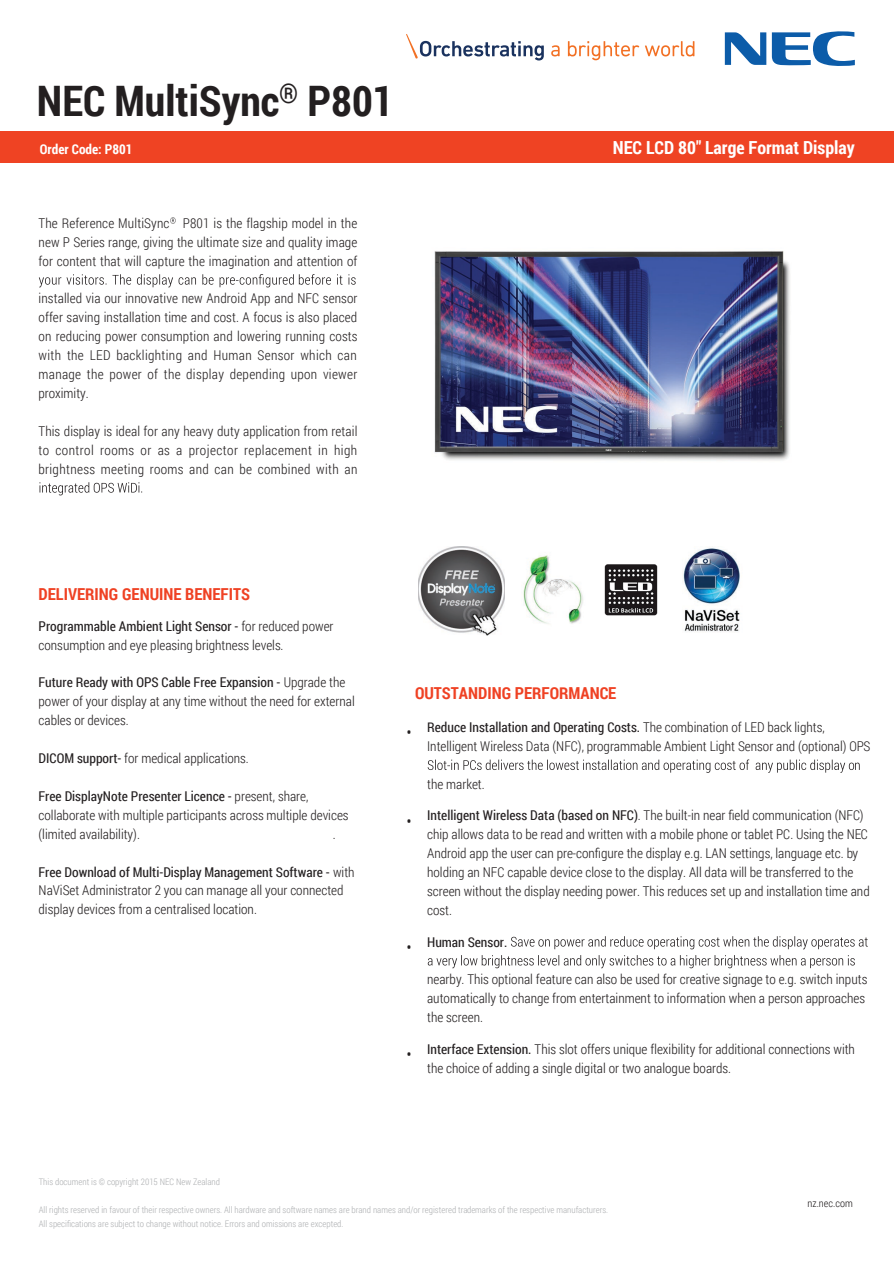
<style>
.page{position:relative;width:895px;height:1265px;background:#fff}
.page>*{position:absolute;margin:0;border:0;box-sizing:border-box;transform-origin:0 0}
.t1{font:700 42px "Roboto Condensed";color:#231f20}
.t2{font:700 18px "Roboto Condensed";color:#fff}
.t3{font:700 16.5px "Roboto Condensed";color:#ef4123}
.t4{font:300 13.5px/18.9px "Roboto Condensed";color:#231f20}
.t5{font:13.5px "Roboto Condensed";color:#231f20}
.t6{font:700 13.5px "Roboto Condensed";color:#fff}
.t7{font:700 13.5px "Roboto Condensed";color:#231f20}
.t8{font:300 10.5px "Roboto Condensed";color:#221e1f}
.t9{font:300 9px/13.8px "Roboto Condensed";color:#aeb0b2}
.s1{font-weight:400}
.s2{font-weight:300}
</style>
<div class="page">
<div style="left:0;top:131px;width:893px;height:32px;background:#ef4323"></div>
<svg style="left:170px;top:217px;width:5px;height:7px"></svg>
<svg style="left:39px;top:274px;width:316px;height:13px"></svg>
<svg style="left:40px;top:482px;width:102px;height:13px"></svg>
<img style="left:434px;top:251px;width:356px;height:210px">
<img style="left:418px;top:546px;width:86px;height:90px">
<img style="left:523px;top:555px;width:60px;height:69px">
<img style="left:604px;top:564px;width:54px;height:52px">
<img style="left:683px;top:548px;width:57px;height:84px">
<svg style="left:427px;top:759px;width:432px;height:13px"></svg>
<svg style="left:511px;top:936px;width:356px;height:13px"></svg>
<svg style="left:428px;top:955px;width:426px;height:13px"></svg>
<svg style="left:551px;top:45px;width:8px;height:11px"></svg>
<svg style="left:568px;top:41px;width:126px;height:19px"></svg>
<svg style="left:406px;top:34px;width:137px;height:26px"></svg>
<svg style="left:724px;top:31px;width:130px;height:35px"></svg>
<h1 class="t1" style="left:37px;top:71px;width:358px">NEC MultiSync<sup>®</sup> P801</h1>
<p class="t6" style="left:40px;top:139px;width:94px">Order Code: P801</p>
<h2 class="t2" style="left:613px;top:135px;width:243px">NEC LCD 80" Large Format Display</h2>
<p class="t4" style="left:39px;top:213px;width:320px;text-align:justify">The Reference MultiSync P801 is the flagship model in the new P Series range, giving the ultimate size and quality image for content that will capture the imagination and attention of</p>
<p class="t4" style="left:39px;top:289px;width:320px;text-align:justify">installed via our innovative new Android App and NFC sensor offer saving installation time and cost. A focus is also placed on reducing power consumption and lowering running costs with the LED backlighting and Human Sensor which can manage the power of the display depending upon viewer proximity.</p>
<p class="t4" style="left:39px;top:421px;width:320px;text-align:justify">This display is ideal for any heavy duty application from retail to control rooms or as a projector replacement in high brightness meeting rooms and can be combined with an</p>
<p class="t3" style="left:39px;top:583px;width:213px">DELIVERING GENUINE BENEFITS</p>
<p class="t4" style="left:39px;top:616px;width:296px"><span class="s1">Programmable Ambient Light Sensor -</span> for reduced power consumption and eye pleasing brightness levels.</p>
<p class="t4" style="left:39px;top:672px;width:318px"><span class="s1">Future Ready with OPS Cable Free Expansion -</span> Upgrade the power of your display at any time without the need for external cables or devices.</p>
<p class="t4" style="left:39px;top:748px;width:212px"><span class="s1">DICOM support-</span> for medical applications.</p>
<p class="t5" style="left:39px;top:786px;width:271px">Free DisplayNote Presenter Licence - <span class="s2">present, share,</span></p>
<p class="t4" style="left:39px;top:805px;width:311px">collaborate with multiple participants across multiple devices</p>
<p class="t4" style="left:333px;top:824px;width:4px">.</p>
<p class="t4" style="left:39px;top:861px;width:317px"><span class="s1">Free Download of Multi-Display Management Software -</span> with<br>NaViSet Administrator 2 you can manage all your connected display devices from a centralised location.</p>
<p class="t4" style="left:39px;top:824px;width:103px">(limited availability).</p>
<p class="t9" style="left:39px;top:1174px;width:183px">This document is © copyright 2015 NEC New Zealand</p>
<p class="t3" style="left:415px;top:681px;width:203px">OUTSTANDING PERFORMANCE</p>
<p class="t4" style="left:427px;top:717px;width:445px"><span class="s1">Reduce Installation and Operating Costs.</span> The combination of LED back lights,<br>Intelligent Wireless Data (NFC), programmable Ambient Light Sensor and (optional) OPS</p>
<p class="t4" style="left:427px;top:774px;width:59px">the market.</p>
<p class="t7" style="left:407px;top:723px;width:6px">•</p>
<p class="t7" style="left:407px;top:811px;width:6px">•</p>
<p class="t7" style="left:407px;top:937px;width:6px">•</p>
<p class="t7" style="left:407px;top:1044px;width:6px">•</p>
<p class="t4" style="left:427px;top:805px;width:444px"><span class="s1">Intelligent Wireless Data (based on NFC)</span>. The built-in near field communication (NFC) chip allows data to be read and written with a mobile phone or tablet PC. Using the NEC Android app the user can pre-configure the display e.g. LAN settings, language etc. by holding an NFC capable device close to the display. All data will be transferred to the screen without the display needing power. This reduces set up and installation time and cost.</p>
<p class="t5" style="left:427px;top:932px;width:82px">Human Sensor.</p>
<p class="t4" style="left:427px;top:969px;width:441px">nearby. This optional feature can also be used for creative signage to e.g. switch inputs automatically to change from entertainment to information when a person approaches the screen.</p>
<p class="t4" style="left:427px;top:1038px;width:429px"><span class="s1">Interface Extension.</span> This slot offers unique flexibility for additional connections with the choice of adding a single digital or two analogue boards.</p>
<p class="t9" style="left:39px;top:1202px;width:570px">All rights reserved in favour of their respective owners. All hardware and software names are brand names and/or registered trademarks of the respective manufacturers.<br>All specifications are subject to change without notice. Errors and omissions are excepted.</p>
<p class="t8" style="left:807px;top:1195px;width:47px">nz.nec.com</p>
</div>
